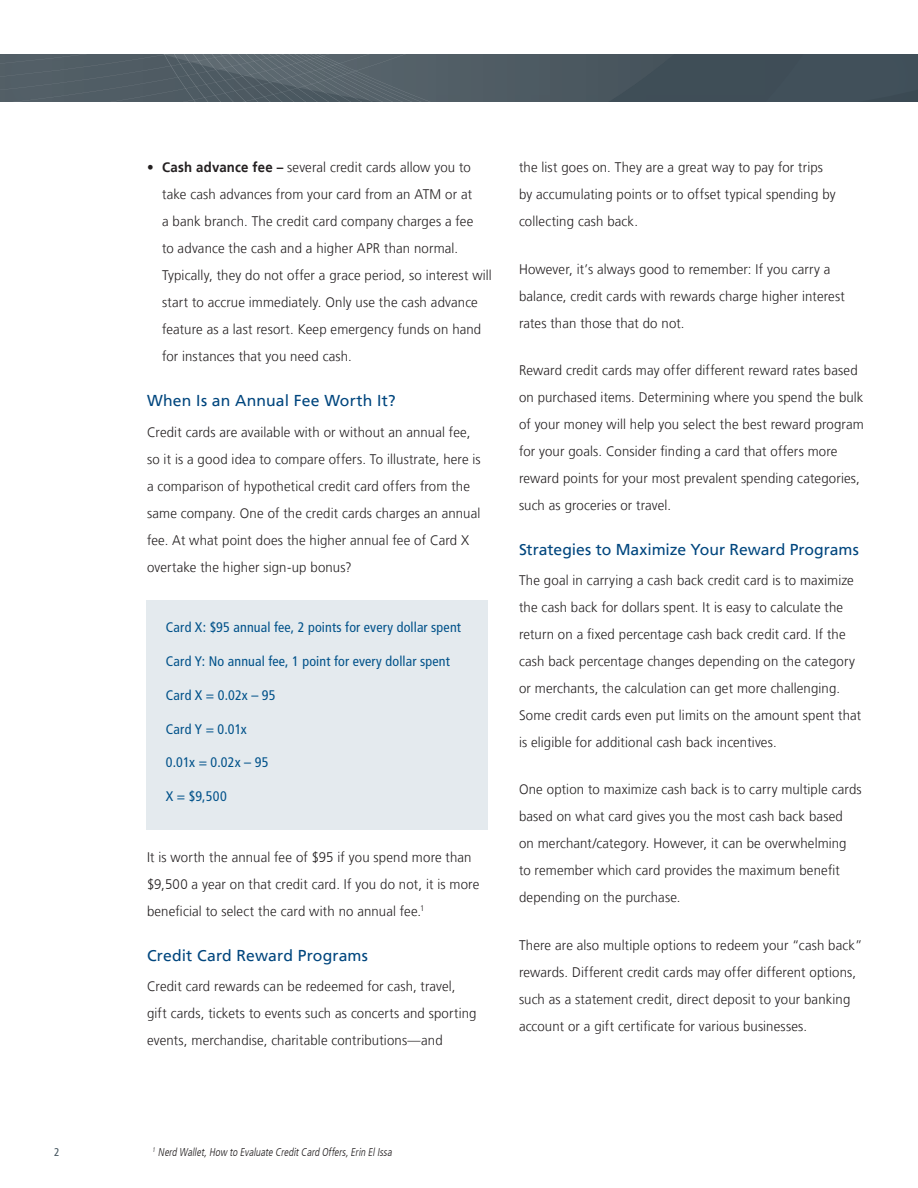
<style>
.page{position:relative;width:918px;height:1188px;background:#fff}
.page>*{position:absolute;margin:0;border:0;box-sizing:border-box;transform-origin:0 0}
.t1{font:15.75px "Frutiger LT";letter-spacing:.005em;color:#00467e}
.t2{font:300 13.8px/27px "Frutiger LT";letter-spacing:.01em;color:#231f20;scale:.95 1}
.t3{font:condensed 13.8px "Frutiger LT";letter-spacing:.01em;color:#01528a}
.t4{font:italic 300 condensed 11.25px "Frutiger LT";color:#231f20;scale:.95 1}
.t5{font:condensed 11.25px "Frutiger LT";color:#45555f}
.s1{font-weight:700}
</style>
<div class="page">
<svg style="left:0;top:54px;width:918px;height:47px;background:#4c5962"></svg>
<div style="left:146px;top:600px;width:342px;height:229px;background:#e4eaee"></div>
<p class="t5" style="left:54px;top:1145px;width:7px">2</p>
<p class="t2" style="left:162px;top:154px;width:349px;text-indent:-15px"><span class="s1">• Cash advance fee –</span> several credit cards allow you to take cash advances from your card from an ATM or at<br>a bank branch. The credit card company charges a fee<br>to advance the cash and a higher APR than normal.<br>Typically, they do not offer a grace period, so interest will start to accrue immediately. Only use the cash advance feature as a last resort. Keep emergency funds on hand for instances that you need cash.</p>
<p class="t1" style="left:147px;top:392px;width:250px">When Is an Annual Fee Worth It?</p>
<p class="t2" style="left:147px;top:419px;width:353px">Credit cards are available with or without an annual fee, so it is a good idea to compare offers. To illustrate, here is a comparison of hypothetical credit card offers from the same company. One of the credit cards charges an annual fee. At what point does the higher annual fee of Card X overtake the higher sign-up bonus?</p>
<p class="t3" style="left:166px;top:620px;width:297px">Card X: $95 annual fee, 2 points for every dollar spent</p>
<p class="t3" style="left:166px;top:653px;width:285px">Card Y: No annual fee, 1 point for every dollar spent</p>
<p class="t3" style="left:166px;top:687px;width:111px">Card X = 0.02x – 95</p>
<p class="t3" style="left:166px;top:721px;width:82px">Card Y = 0.01x</p>
<p class="t3" style="left:166px;top:755px;width:104px">0.01x = 0.02x – 95</p>
<p class="t3" style="left:166px;top:788px;width:62px">X = $9,500</p>
<p class="t2" style="left:147px;top:844px;width:351px">It is worth the annual fee of $95 if you spend more than $9,500 a year on that credit card. If you do not, it is more beneficial to select the card with no annual fee.<sup>1</sup></p>
<p class="t1" style="left:147px;top:946px;width:223px">Credit Card Reward Programs</p>
<p class="t2" style="left:147px;top:973px;width:348px">Credit card rewards can be redeemed for cash, travel, gift cards, tickets to events such as concerts and sporting events, merchandise, charitable contributions—and</p>
<p class="t2" style="left:519px;top:154px;width:335px">the list goes on. They are a great way to pay for trips by accumulating points or to offset typical spending by collecting cash back.</p>
<p class="t2" style="left:519px;top:256px;width:345px">However, it’s always good to remember: If you carry a balance, credit cards with rewards charge higher interest rates than those that do not.</p>
<p class="t2" style="left:519px;top:357px;width:364px">Reward credit cards may offer different reward rates based on purchased items. Determining where you spend the bulk of your money will help you select the best reward program for your goals. Consider finding a card that offers more reward points for your most prevalent spending categories, such as groceries or travel.</p>
<p class="t1" style="left:519px;top:540px;width:341px">Strategies to Maximize Your Reward Programs</p>
<p class="t2" style="left:519px;top:567px;width:362px">The goal in carrying a cash back credit card is to maximize the cash back for dollars spent. It is easy to calculate the return on a fixed percentage cash back credit card. If the cash back percentage changes depending on the category or merchants, the calculation can get more challenging.<br>Some credit cards even put limits on the amount spent that is eligible for additional cash back incentives.</p>
<p class="t2" style="left:519px;top:776px;width:362px">One option to maximize cash back is to carry multiple cards based on what card gives you the most cash back based<br>on merchant/category. However, it can be overwhelming to remember which card provides the maximum benefit depending on the purchase.</p>
<p class="t2" style="left:519px;top:932px;width:363px">There are also multiple options to redeem your “cash back” rewards. Different credit cards may offer different options, such as a statement credit, direct deposit to your banking account or a gift certificate for various businesses.</p>
<p class="t4" style="left:152px;top:1145px;width:256px"><sup>1</sup> Nerd Wallet,How to Evaluate CreditCard Offers,Erin ElIssa</p>
</div>
